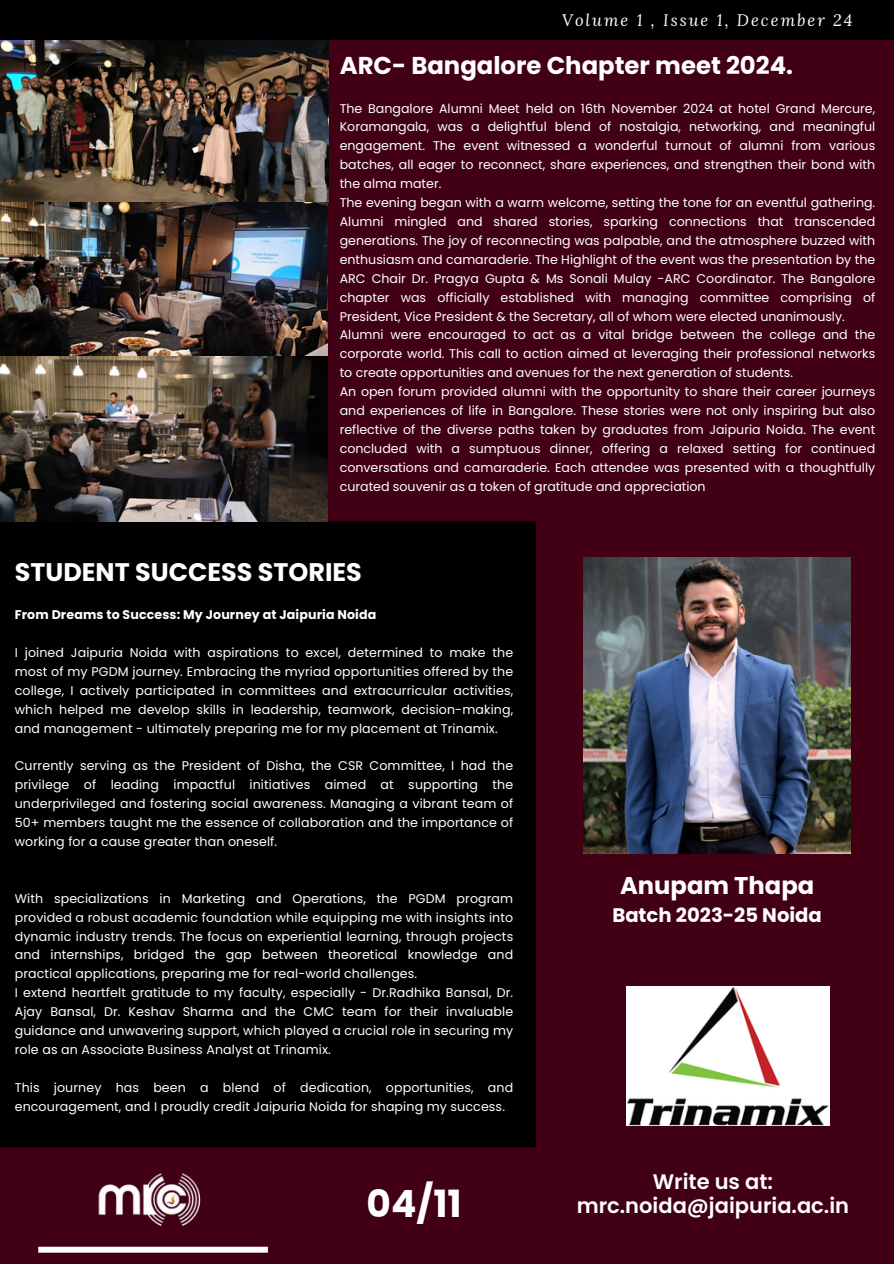
<style>
.page{position:relative;width:894px;height:1264px;background:#fff}
.page>*{position:absolute;margin:0;border:0;box-sizing:border-box;transform-origin:0 0}
.t1{font:700 37.5px "Poppins";color:#fff}
.t2{font:700 25.35px "Poppins";color:#fff}
.t3{font:700 24.3px "Poppins";color:#fff}
.t4{font:700 24.15px "Poppins";color:#fff}
.t5{font:600 21px/24.8px "Poppins";color:#fff;text-align:center}
.t6{font:700 19.65px "Poppins";color:#fff}
.t7{font:italic 16.5px "Lora";letter-spacing:.12em;color:#fff}
.t8{font:12.6px/18.9px "Poppins";letter-spacing:.01em;color:#fff;text-align:justify}
.t9{font:700 12.6px "Poppins";letter-spacing:.01em;color:#fff}
</style>
<div class="page">
<div style="left:0;top:0;width:893px;height:1263px;background:#000"></div>
<img style="left:0;top:41px;width:893px;height:1222px">
<img style="left:83px;top:1133px;width:129px;height:130px">
<img style="left:583px;top:557px;width:267px;height:296px">
<img style="left:0;top:41px;width:328px;height:326px">
<img style="left:0;top:356px;width:327px;height:165px">
<img style="left:626px;top:986px;width:203px;height:139px">
<p class="t7" style="left:562px;top:9px;width:292px">Volume 1 , Issue 1, December 24</p>
<p class="t3" style="left:339px;top:49px;width:454px">ARC- Bangalore Chapter meet 2024.</p>
<h6 class="t8" style="left:339px;top:99px;width:537px">The Bangalore Alumni Meet held on 16th November 2024 at hotel Grand Mercure, Koramangala, was a delightful blend of nostalgia, networking, and meaningful engagement. The event witnessed a wonderful turnout of alumni from various batches, all eager to reconnect, share experiences, and strengthen their bond with the alma mater.</h6>
<p class="t8" style="left:339px;top:193px;width:537px">The evening began with a warm welcome, setting the tone for an eventful gathering.<br>Alumni mingled and shared stories, sparking connections that transcended generations. The joy of reconnecting was palpable, and the atmosphere buzzed with enthusiasm and camaraderie. The Highlight of the event was the presentation by the ARC Chair Dr. Pragya Gupta &amp; Ms Sonali Mulay -ARC Coordinator. The Bangalore chapter was officially established with managing committee comprising of President, Vice President &amp; the Secretary, all of whom were elected unanimously.</p>
<p class="t8" style="left:339px;top:325px;width:537px">Alumni were encouraged to act as a vital bridge between the college and the corporate world. This call to action aimed at leveraging their professional networks to create opportunities and avenues for the next generation of students.</p>
<p class="t8" style="left:339px;top:382px;width:537px">An open forum provided alumni with the opportunity to share their career journeys and experiences of life in Bangalore. These stories were not only inspiring but also reflective of the diverse paths taken by graduates from Jaipuria Noida. The event concluded with a sumptuous dinner, offering a relaxed setting for continued conversations and camaraderie. Each attendee was presented with a thoughtfully curated souvenir as a token of gratitude and appreciation</p>
<p class="t2" style="left:15px;top:554px;width:348px">STUDENT SUCCESS STORIES</p>
<p class="t9" style="left:15px;top:606px;width:363px">From Dreams to Success: My Journey at Jaipuria Noida</p>
<p class="t8" style="left:15px;top:643px;width:500px">I joined Jaipuria Noida with aspirations to excel, determined to make the most of my PGDM journey. Embracing the myriad opportunities offered by the college, I actively participated in committees and extracurricular activities, which helped me develop skills in leadership, teamwork, decision-making, and management - ultimately preparing me for my placement at Trinamix.</p>
<h3 class="t8" style="left:15px;top:756px;width:500px">Currently serving as the President of Disha, the CSR Committee, I had the privilege of leading impactful initiatives aimed at supporting the underprivileged and fostering social awareness. Managing a vibrant team of 50+ members taught me the essence of collaboration and the importance of working for a cause greater than oneself.</h3>
<p class="t8" style="left:15px;top:888px;width:500px">With specializations in Marketing and Operations, the PGDM program provided a robust academic foundation while equipping me with insights into dynamic industry trends. The focus on experiential learning, through projects and internships, bridged the gap between theoretical knowledge and practical applications, preparing me for real-world challenges.</p>
<p class="t8" style="left:15px;top:983px;width:500px">I extend heartfelt gratitude to my faculty, especially - Dr.Radhika Bansal, Dr.<br>Ajay Bansal, Dr. Keshav Sharma and the CMC team for their invaluable guidance and unwavering support, which played a crucial role in securing my role as an Associate Business Analyst at Trinamix.</p>
<p class="t8" style="left:15px;top:1077px;width:500px">This journey has been a blend of dedication, opportunities, and encouragement, and I proudly credit Jaipuria Noida for shaping my success.</p>
<h2 class="t4" style="left:620px;top:868px;width:196px">Anupam Thapa</h2>
<h2 class="t6" style="left:612px;top:901px;width:211px">Batch 2023-25 Noida</h2>
<h5 class="t1" style="left:366px;top:1177px;width:97px">04/11</h5>
<p class="t5" style="left:576px;top:1168px;width:274px">Write us at: mrc.noida@jaipuria.ac.in</p>
</div>
